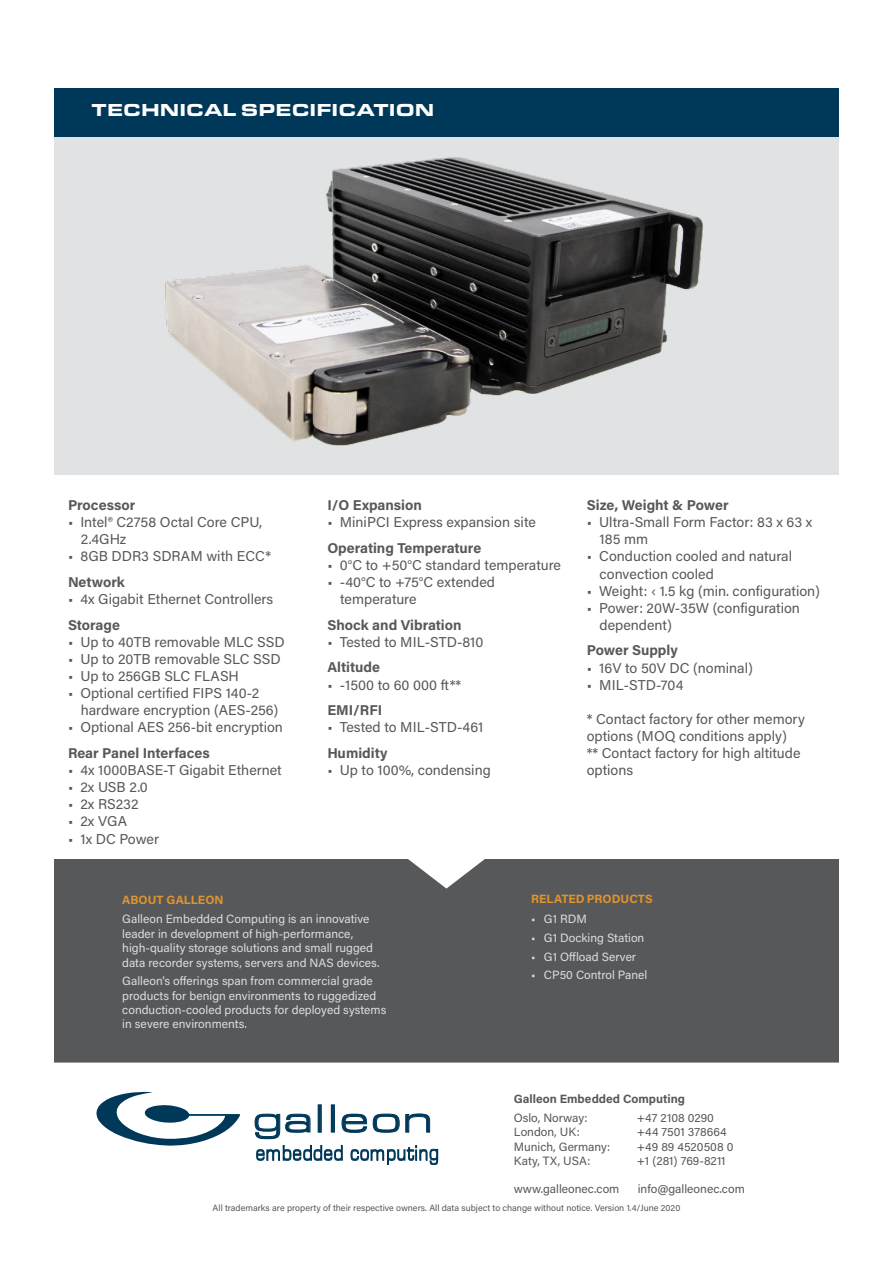
<style>
.page{position:relative;width:893px;height:1263px;background:#fff}
.page>*{position:absolute;margin:0;border:0;box-sizing:border-box;transform-origin:0 0}
.t1{font:37.35px "Eurostile Ext";color:#003859;scale:1.09 1}
.t2{font:21.9px "Eurostile Ext";letter-spacing:.075em;color:#003859;scale:.57 1}
.t3{font:900 18px "Eurostile Ext";color:#fff}
.Blank{font:14.25px/17.1px "Acumin Pro";color:#57585a}
.t4{font:700 14.25px "Acumin Pro";color:#57585a}
.t5{font:12px/14.4px "Acumin Pro";color:#dcdddf}
.t6{font:12px "Acumin Pro";color:#57585a}
.t7{font:700 12px "Acumin Pro";color:#e0942f}
.t8{font:700 12px "Acumin Pro";color:#57585a}
.t9{font:9px "Acumin Pro";color:#57585a}
.s1{font-size:34.95px}
.s2{font-size:37.05px}
.s3{font-size:40.5px}
.s4{font-size:40.35px}
.s5{font-size:37.2px}
</style>
<div class="page">
<div style="left:54px;top:88px;width:785px;height:49px;background:#003859"></div>
<div style="left:54px;top:859px;width:785px;height:203px;background:#57585a"></div>
<img style="left:54px;top:137px;width:785px;height:338px">
<svg style="left:96px;top:1092px;width:144px;height:54px"></svg>
<svg style="left:255px;top:1114px;width:55px;height:25px"></svg>
<svg style="left:342px;top:1114px;width:25px;height:19px"></svg>
<svg style="left:373px;top:1114px;width:26px;height:18px"></svg>
<svg style="left:405px;top:1114px;width:25px;height:18px"></svg>
<div style="left:331px;top:1105px;width:4px;height:27px;border:1px solid #003859"></div>
<svg style="left:351px;top:1145px;width:87px;height:20px"></svg>
<svg style="left:256px;top:1145px;width:87px;height:15px"></svg>
<p class="t3" style="left:92px;top:96px;width:344px">TECHNICAL SPECIFICATION</p>
<p class="t4" style="left:68px;top:495px;width:69px">Processor</p>
<p class="Blank" style="left:81px;top:513px;width:183px;text-indent:-13px">• Intel® C2758 Octal Core CPU,<br>2.4GHz</p>
<p class="Blank" style="left:68px;top:547px;width:205px">• 8GB DDR3 SDRAM with ECC*</p>
<p class="t4" style="left:68px;top:572px;width:58px">Network</p>
<p class="Blank" style="left:68px;top:590px;width:207px">• 4x Gigabit Ethernet Controllers</p>
<p class="t4" style="left:68px;top:615px;width:53px">Storage</p>
<p class="Blank" style="left:68px;top:633px;width:218px">• Up to 40TB removable MLC SSD</p>
<p class="Blank" style="left:68px;top:650px;width:214px">• Up to 20TB removable SLC SSD</p>
<p class="Blank" style="left:68px;top:667px;width:172px">• Up to 256GB SLC FLASH</p>
<p class="Blank" style="left:81px;top:684px;width:199px;text-indent:-13px">• Optional certified FIPS 140-2 hardware encryption (AES-256)</p>
<p class="Blank" style="left:68px;top:718px;width:216px">• Optional AES 256-bit encryption</p>
<p class="t4" style="left:68px;top:743px;width:143px">Rear Panel Interfaces</p>
<p class="Blank" style="left:68px;top:761px;width:215px">• 4x 1000BASE-T Gigabit Ethernet</p>
<p class="Blank" style="left:68px;top:778px;width:81px">• 2x USB 2.0</p>
<p class="Blank" style="left:68px;top:795px;width:72px">• 2x RS232</p>
<p class="Blank" style="left:68px;top:812px;width:61px">• 2x VGA</p>
<p class="Blank" style="left:68px;top:829px;width:92px">• 1x DC Power</p>
<p class="t4" style="left:327px;top:495px;width:96px">I/O Expansion</p>
<p class="Blank" style="left:327px;top:513px;width:210px">• MiniPCI Express expansion site</p>
<p class="t4" style="left:327px;top:538px;width:155px">Operating Temperature</p>
<p class="Blank" style="left:327px;top:556px;width:235px">• 0°C to +50°C standard temperature</p>
<p class="Blank" style="left:340px;top:573px;width:156px;text-indent:-13px">• -40°C to +75°C extended temperature</p>
<p class="t4" style="left:327px;top:615px;width:136px">Shock and Vibration</p>
<p class="Blank" style="left:327px;top:633px;width:157px">• Tested to MIL-STD-810</p>
<p class="t4" style="left:327px;top:657px;width:54px">Altitude</p>
<p class="Blank" style="left:327px;top:675px;width:135px">• -1500 to 60 000 ft**</p>
<p class="t4" style="left:327px;top:700px;width:56px">EMI/RFI</p>
<p class="Blank" style="left:327px;top:718px;width:157px">• Tested to MIL-STD-461</p>
<p class="t4" style="left:327px;top:743px;width:62px">Humidity</p>
<p class="Blank" style="left:327px;top:761px;width:165px">• Up to 100%, condensing</p>
<p class="t4" style="left:587px;top:495px;width:143px">Size, Weight &amp; Power</p>
<p class="Blank" style="left:600px;top:513px;width:214px;text-indent:-13px">• Ultra-Small Form Factor: 83 x 63 x<br>185 mm</p>
<p class="Blank" style="left:600px;top:547px;width:194px;text-indent:-13px">• Conduction cooled and natural convection cooled</p>
<p class="Blank" style="left:587px;top:581px;width:234px">• Weight: ‹ 1.5 kg (min. configuration)</p>
<p class="Blank" style="left:600px;top:599px;width:202px;text-indent:-13px">• Power: 20W-35W (configuration dependent)</p>
<p class="t4" style="left:587px;top:640px;width:92px">Power Supply</p>
<p class="Blank" style="left:587px;top:658px;width:168px">• 16V to 50V DC (nominal)</p>
<p class="Blank" style="left:587px;top:675px;width:98px">• MIL-STD-704</p>
<p class="Blank" style="left:587px;top:710px;width:220px">* Contact factory for other memory options (MOQ conditions apply)</p>
<p class="Blank" style="left:587px;top:744px;width:215px">** Contact factory for high altitude options</p>
<p class="t7" style="left:122px;top:891px;width:103px">ABOUT GALLEON</p>
<p class="t7" style="left:531px;top:891px;width:123px">RELATED PRODUCTS</p>
<p class="t5" style="left:122px;top:911px;width:259px">Galleon Embedded Computing is an innovative leader in development of high-performance, high-quality storage solutions and small rugged data recorder systems, servers and NAS devices.</p>
<p class="t5" style="left:122px;top:973px;width:266px">Galleon’s offerings span from commercial grade products for benign environments to ruggedized conduction-cooled products for deployed systems in severe environments.</p>
<p class="t5" style="left:531px;top:911px;width:57px">• G1 RDM</p>
<p class="t5" style="left:531px;top:930px;width:115px">• G1 Docking Station</p>
<p class="t5" style="left:531px;top:949px;width:107px">• G1 Offload Server</p>
<p class="t5" style="left:531px;top:967px;width:118px">• CP50 Control Panel</p>
<p class="t8" style="left:514px;top:1091px;width:173px">Galleon Embedded Computing</p>
<p class="t6" style="left:514px;top:1109px;width:75px">Oslo, Norway:</p>
<p class="t6" style="left:637px;top:1109px;width:79px">+47 2108 0290</p>
<p class="t6" style="left:514px;top:1124px;width:67px">London, UK:</p>
<p class="t6" style="left:637px;top:1124px;width:91px">+44 7501 378664</p>
<p class="t6" style="left:514px;top:1138px;width:98px">Munich, Germany:</p>
<p class="t6" style="left:637px;top:1138px;width:98px">+49 89 4520508 0</p>
<p class="t6" style="left:514px;top:1153px;width:78px">Katy, TX, USA:</p>
<p class="t6" style="left:637px;top:1153px;width:90px">+1 (281) 769-8211</p>
<p class="t6" style="left:514px;top:1180px;width:107px">www.galleonec.com</p>
<p class="t6" style="left:638px;top:1180px;width:109px">info@galleonec.com</p>
<p class="t9" style="left:213px;top:1201px;width:469px">All trademarks are property of their respective owners. All data subject to change without notice. Version 1.4/June 2020</p>
<p class="t1" style="left:252px;top:1095px;width:167px"><span class="s1">g</span><span class="s2">a</span><span class="s3">l</span><span class="s4">l</span>e<span class="s5">o</span>n</p>
<p class="t2" style="left:256px;top:1138px;width:322px">embedded computing</p>
</div>
